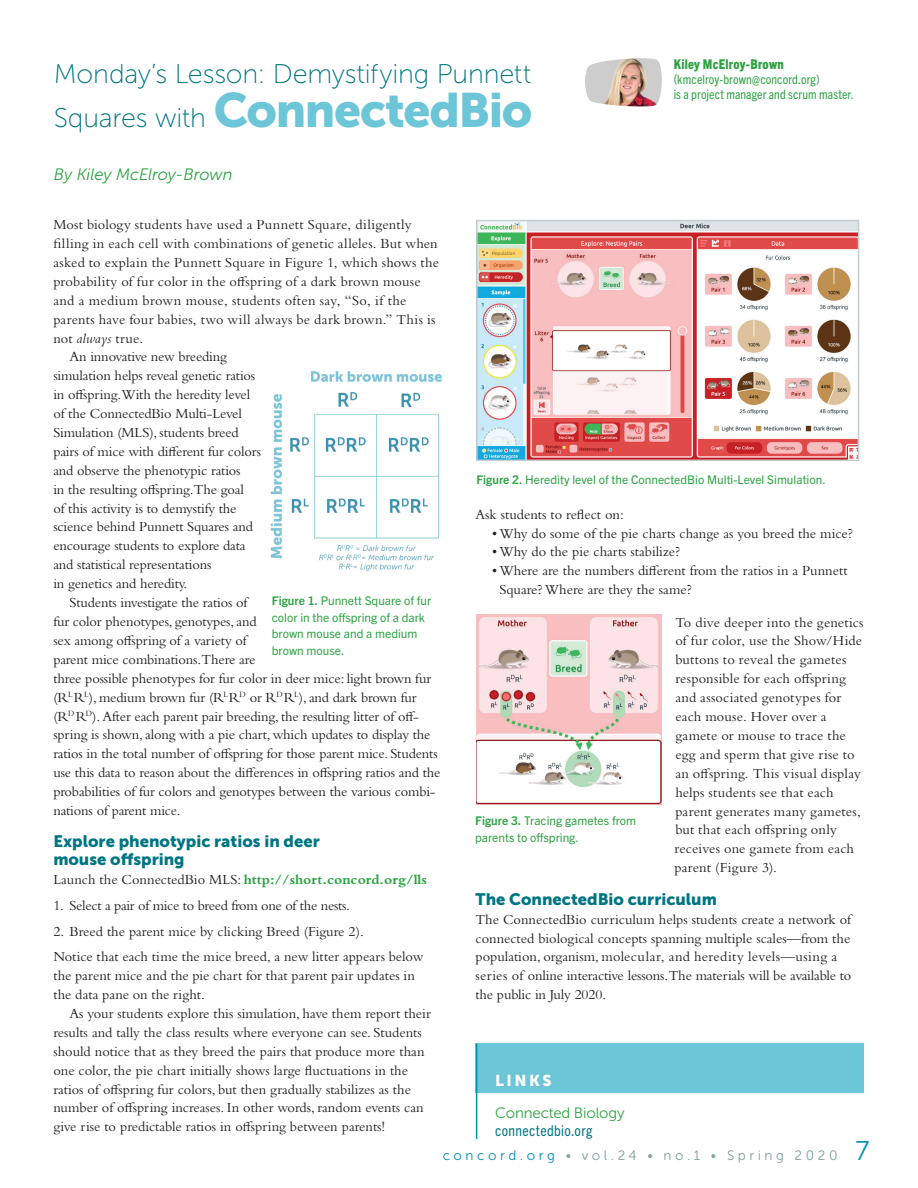
<style>
.page{position:relative;width:918px;height:1188px;background:#fff}
.page>*{position:absolute;margin:0;border:0;box-sizing:border-box;transform-origin:0 0}
.t1{font:48px "Museo Sans 900";letter-spacing:-.03em;color:#6dc5d8}
.t2{font:27px "Museo Sans 100";letter-spacing:-.005em;color:#007582}
.t3{font:16.5px/18.9px "Museo Sans 900";color:#007582}
.t4{font:italic 16.5px "Museo Sans 300";letter-spacing:-.005em;color:#2da343}
.t5{font:15.75px "Museo Sans 900";letter-spacing:.16em;color:#fff}
.t6{font:15px "Museo Sans 300";letter-spacing:-.01em;color:#2da343}
.t7{font:condensed 15px "Trade Gothic Next LT Pro";letter-spacing:.025em;color:#007582}
.t8{font:14.4px/18.9px "Bembo Std";color:#231f20}
.t9{font:700 14.4px "Bembo Std";color:#2da343}
.t10{font:14.4px "Bembo Std";letter-spacing:.02em;color:#231f20}
.t11{font:14.4px "Bembo Std";letter-spacing:-.02em;color:#231f20}
.t12{font:13.5px "Museo Sans 300";letter-spacing:.26em;color:#7ea19a}
.t13{font:800 condensed 13.5px "Trade Gothic Next LT Pro";letter-spacing:.02em;color:#2da343}
.t14{font:condensed 12.9px/15px "Trade Gothic Next LT Pro";letter-spacing:.01em;color:#2da343}
.t15{font:12px/16.5px "Trade Gothic Next LT Pro";color:#2da343}
.s1{font-family:"Museo Sans 100";font-size:27px;color:#007582}
.s2{font-size:13.5px}
.s3{font-style:italic}
.s4{font-weight:400;color:#231f20}
.s5{font-weight:700}
.s6{color:#0092af}
.s7{font-size:27px;color:#0092af}
</style>
<div class="page">
<img style="left:585px;top:58px;width:77px;height:49px">
<div style="left:476px;top:1044px;width:388px;height:49px;background:#6dc5d8"></div>
<img style="left:476px;top:614px;width:186px;height:190px">
<img style="left:270px;top:371px;width:172px;height:200px">
<img style="left:479px;top:223px;width:377px;height:235px">
<div style="left:476px;top:220px;width:383px;height:241px;border:2px solid #c5ced3"></div>
<hr style="left:476px;top:1044px;width:1px;height:95px;background:#0092af">
<h2 class="t2" style="left:54px;top:59px;width:479px">Monday’s Lesson: Demystifying Punnett</h2>
<h1 class="t1" style="left:54px;top:82px;width:480px"><span class="s1">Squares with</span> ConnectedBio</h1>
<p class="t4" style="left:54px;top:165px;width:180px">By Kiley McElroy-Brown</p>
<p class="t13" style="left:674px;top:55px;width:112px">Kiley McElroy-Brown</p>
<p class="t14" style="left:674px;top:71px;width:182px"><span class="s2">(</span>kmcelroy-brown@concord.org)<br>is a project manager and scrum master.</p>
<p class="t8" style="left:53px;top:215px;width:360px">Most biology students have used a Punnett Square, diligently</p>
<p class="t8" style="left:53px;top:234px;width:386px">filling in each cell with combinations of genetic alleles. But when</p>
<p class="t8" style="left:53px;top:253px;width:387px">asked to explain the Punnett Square in Figure 1, which shows the</p>
<p class="t8" style="left:53px;top:272px;width:369px">probability of fur color in the offspring of a dark brown mouse</p>
<p class="t10" style="left:53px;top:292px;width:354px">and a medium brown mouse, students often say, “So, if the</p>
<p class="t8" style="left:53px;top:309px;width:384px">parents have four babies, two will always be dark brown.” This is</p>
<p class="t8" style="left:53px;top:328px;width:91px">not <span class="s3">always</span> true.</p>
<p class="t8" style="left:70px;top:347px;width:159px">An innovative new breeding</p>
<p class="t8" style="left:53px;top:366px;width:203px">simulation helps reveal genetic ratios</p>
<p class="t8" style="left:53px;top:385px;width:198px">in offspring.With the heredity level</p>
<p class="t8" style="left:53px;top:404px;width:190px">of the ConnectedBio Multi-Level</p>
<p class="t8" style="left:53px;top:423px;width:187px">Simulation (MLS), students breed</p>
<p class="t8" style="left:53px;top:442px;width:209px">pairs of mice with different fur colors</p>
<p class="t8" style="left:53px;top:461px;width:189px">and observe the phenotypic ratios</p>
<p class="t8" style="left:53px;top:479px;width:192px">in the resulting offspring.The goal</p>
<p class="t8" style="left:53px;top:498px;width:185px">of this activity is to demystify the</p>
<p class="t8" style="left:53px;top:517px;width:201px">science behind Punnett Squares and</p>
<p class="t8" style="left:53px;top:536px;width:194px">encourage students to explore data</p>
<p class="t8" style="left:53px;top:555px;width:160px">and statistical representations</p>
<p class="t8" style="left:53px;top:574px;width:136px">in genetics and heredity.</p>
<p class="t8" style="left:70px;top:593px;width:179px">Students investigate the ratios of</p>
<p class="t8" style="left:53px;top:612px;width:205px">fur color phenotypes, genotypes, and</p>
<p class="t8" style="left:53px;top:631px;width:195px">sex among offspring of a variety of</p>
<p class="t8" style="left:53px;top:650px;width:204px">parent mice combinations.There are</p>
<p class="t8" style="left:53px;top:668px;width:379px">three possible phenotypes for fur color in deer mice: light brown fur</p>
<p class="t8" style="left:53px;top:687px;width:365px">(R<sup>L</sup>R<sup>L</sup>), medium brown fur (R<sup>L</sup>R<sup>D</sup> or R<sup>D</sup>R<sup>L</sup>), and dark brown fur</p>
<p class="t8" style="left:53px;top:706px;width:367px">(R<sup>D</sup>R<sup>D</sup>). After each parent pair breeding, the resulting litter of off-</p>
<p class="t8" style="left:53px;top:725px;width:379px">spring is shown, along with a pie chart, which updates to display the</p>
<p class="t8" style="left:53px;top:744px;width:386px">ratios in the total number of offspring for those parent mice. Students</p>
<p class="t8" style="left:53px;top:763px;width:389px">use this data to reason about the differences in offspring ratios and the</p>
<p class="t8" style="left:53px;top:782px;width:384px">probabilities of fur colors and genotypes between the various combi-</p>
<p class="t8" style="left:53px;top:801px;width:129px">nations of parent mice.</p>
<p class="t3" style="left:53px;top:831px;width:268px">Explore phenotypic ratios in deer mouse offspring</p>
<p class="t9" style="left:53px;top:872px;width:375px"><span class="s4">Launch the ConnectedBio MLS:</span> http://short.concord.org/lls</p>
<p class="t11" style="left:53px;top:897px;width:298px">1. Select a pair of mice to breed from one of the nests.</p>
<p class="t8" style="left:53px;top:918px;width:372px;line-height:25.7px">2. Breed the parent mice by clicking Breed (Figure 2).<br>Notice that each time the mice breed, a new litter appears below</p>
<p class="t8" style="left:53px;top:966px;width:363px">the parent mice and the pie chart for that parent pair updates in the data pane on the right.</p>
<p class="t8" style="left:53px;top:1004px;width:379px;text-indent:16px">As your students explore this simulation, have them report their results and tally the class results where everyone can see. Students should notice that as they breed the pairs that produce more than one color, the pie chart initially shows large fluctuations in the ratios of offspring fur colors, but then gradually stabilizes as the number of offspring increases. In other words, random events can give rise to predictable ratios in offspring between parents!</p>
<p class="t15" style="left:476px;top:471px;width:351px"><span class="s5">Figure 2.</span> Heredity level of the ConnectedBio Multi-Level Simulation.</p>
<p class="t8" style="left:476px;top:504px;width:150px">Ask students to reflect on:</p>
<p class="t8" style="left:492px;top:523px;width:362px">• Why do some of the pie charts change as you breed the mice?</p>
<p class="t8" style="left:492px;top:542px;width:190px">• Why do the pie charts stabilize?</p>
<p class="t8" style="left:499px;top:561px;width:350px;text-indent:-7px">• Where are the numbers different from the ratios in a Punnett<br>Square? Where are they the same?</p>
<p class="t8" style="left:674px;top:612px;width:191px">To dive deeper into the genetics of fur color, use the Show/Hide buttons to reveal the gametes responsible for each offspring and associated genotypes for each mouse. Hover over a gamete or mouse to trace the egg and sperm that give rise to an offspring. This visual display helps students see that each parent generates many gametes, but that each offspring only receives one gamete from each parent (Figure 3).</p>
<p class="t3" style="left:476px;top:889px;width:243px">The ConnectedBio curriculum</p>
<p class="t8" style="left:476px;top:909px;width:377px">The ConnectedBio curriculum helps students create a network of connected biological concepts spanning multiple scales—from the population, organism, molecular, and heredity levels—using a series of online interactive lessons.The materials will be available to the public in July 2020.</p>
<p class="t15" style="left:272px;top:592px;width:161px"><span class="s5">Figure 1.</span> Punnett Square of fur color in the offspring of a dark brown mouse and a medium brown mouse.</p>
<p class="t15" style="left:475px;top:812px;width:162px"><span class="s5">Figure 3.</span> Tracing gametes from parents to offspring.</p>
<p class="t5" style="left:495px;top:1072px;width:58px">LINKS</p>
<p class="t6" style="left:495px;top:1105px;width:131px">Connected Biology</p>
<p class="t7" style="left:495px;top:1120px;width:99px">connectedbio.org</p>
<p class="t12" style="left:443px;top:1148px;width:428px"><span class="s6">concord.org</span> • vol.24 • no.1 • Spring 2020 <span class="s7">7</span></p>
</div>
